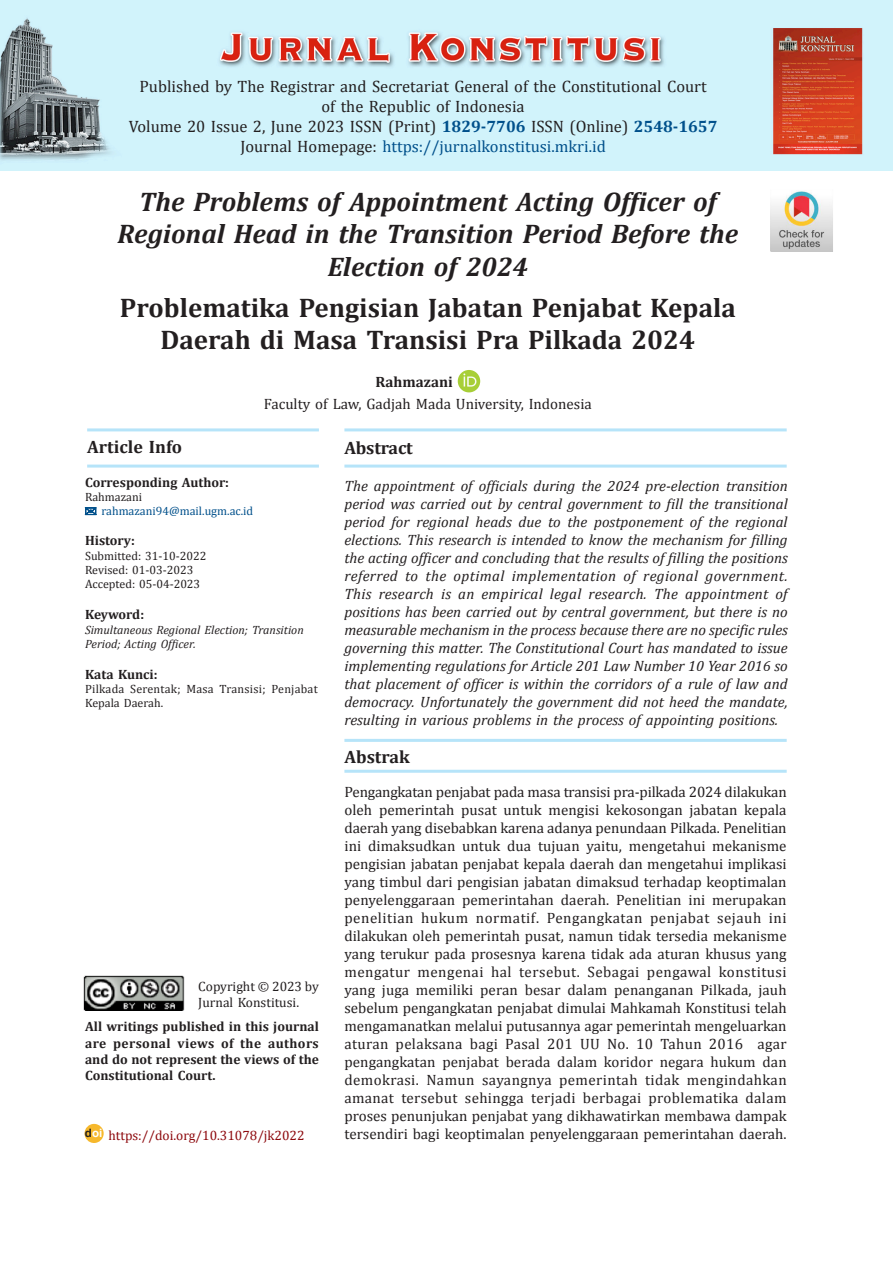
<style>
.page{position:relative;width:893px;height:1263px;background:#fff}
.page>*{position:absolute;margin:0;border:0;box-sizing:border-box;transform-origin:0 0}
.judul{font:italic 700 27px/32.4px "Cambria";color:#231f20;text-align:center}
.judul-2{font:700 27px/32.4px "Cambria";color:#231f20;text-align:center}
.t1{font:700 18px "Cambria";color:#231f20}
.body_teks_ok{font:16.5px "Cambria";color:#231f20}
.body_teks_ok-2{font:16.5px "Cambria";color:#00508b}
.abstrack{font:15px/18px "Cambria";color:#231f20;text-align:justify}
.abstrack-2{font:italic 15px/18px "Cambria";color:#231f20;text-align:justify}
.body_teks_ok-3{font:15px "Cambria";color:#231f20}
.body_teks_ok-4{font:700 15px "Cambria";color:#231f20}
.t2{font:700 13.5px/16.2px "Cambria";color:#231f20;text-align:justify}
.t3{font:13.5px/16.2px "Cambria";color:#231f20}
.body_teks_ok-5{font:13.5px "Cambria";color:#8d090d}
.t4{font:12px "Cambria";color:#231f20}
.t5{font:italic 12px/14.4px "Cambria";color:#231f20}
.t6{font:12px/14.4px "Cambria";letter-spacing:.02em;color:#231f20}
.t7{font:12px "Cambria";color:#00508b}
.body_teks_ok-6{font:700 11.55px "Arial";color:#fff}
.s1{font-weight:700;color:#00508b}
.s2{color:#231f20}
</style>
<div class="page">
<div style="left:85px;top:1124px;width:19px;height:19px;background:#f6b82c;border-radius:50%"></div>
<hr style="left:87px;top:428px;width:232px;height:3px;background:#b6e4f9">
<hr style="left:344px;top:428px;width:443px;height:3px;background:#b6e4f9">
<hr style="left:87px;top:465px;width:232px;height:3px;background:#b6e4f9">
<hr style="left:344px;top:465px;width:443px;height:3px;background:#b6e4f9">
<svg style="left:85px;top:507px;width:12px;height:8px"></svg>
<hr style="left:344px;top:770px;width:443px;height:3px;background:#b6e4f9">
<hr style="left:344px;top:739px;width:443px;height:3px;background:#b6e4f9">
<img style="left:83px;top:975px;width:102px;height:36px">
<img style="left:458px;top:370px;width:22px;height:22px;border-radius:11px">
<img style="left:770px;top:191px;width:63px;height:61px">
<img style="left:0;top:0;width:893px;height:171px">
<p class="body_teks_ok" style="left:140px;top:77px;width:568px">Published by The Registrar and Secretariat General of the Constitutional Court</p>
<p class="body_teks_ok" style="left:321px;top:97px;width:205px">of the Republic of Indonesia</p>
<p class="body_teks_ok" style="left:129px;top:116px;width:590px">Volume 20 Issue 2, June 2023 ISSN (Print) <span class="s1">1829-7706</span> ISSN (Online) <span class="s1">2548-1657</span></p>
<p class="body_teks_ok-2" style="left:240px;top:136px;width:367px"><span class="s2">Journal Homepage:</span> https://jurnalkonstitusi.mkri.id</p>
<p class="judul" style="left:118px;top:185px;width:622px">The Problems of Appointment Acting Officer of<br>Regional Head in the Transition Period Before the<br>Election of 2024</p>
<p class="judul-2" style="left:120px;top:290px;width:617px">Problematika Pengisian Jabatan Penjabat Kepala<br>Daerah di Masa Transisi Pra Pilkada 2024</p>
<p class="body_teks_ok-4" style="left:376px;top:372px;width:79px">Rahmazani</p>
<p class="body_teks_ok-3" style="left:264px;top:395px;width:330px">Faculty of Law, Gadjah Mada University, Indonesia</p>
<p class="t1" style="left:87px;top:436px;width:97px">Article Info</p>
<p class="t1" style="left:344px;top:437px;width:70px">Abstract</p>
<p class="t2" style="left:85px;top:474px;width:146px">Corresponding Author:</p>
<p class="t4" style="left:85px;top:490px;width:59px">Rahmazani</p>
<p class="t7" style="left:85px;top:503px;width:170px">✉ rahmazani94@mail.ugm.ac.id</p>
<p class="t2" style="left:85px;top:532px;width:51px">History:</p>
<p class="t4" style="left:85px;top:548px;width:123px">Submitted: 31-10-2022</p>
<p class="t4" style="left:85px;top:563px;width:110px">Revised: 01-03-2023</p>
<p class="t4" style="left:85px;top:577px;width:117px">Accepted: 05-04-2023</p>
<p class="t2" style="left:85px;top:606px;width:61px">Keyword:</p>
<p class="t5" style="left:85px;top:622px;width:220px">Simultaneous Regional Election; Transition<br>Period; Acting Officer.</p>
<p class="t2" style="left:85px;top:665px;width:74px">Kata Kunci:</p>
<p class="t6" style="left:85px;top:681px;width:234px">Pilkada Serentak; Masa Transisi; Penjabat<br>Kepala Daerah.</p>
<p class="t3" style="left:198px;top:978px;width:122px">Copyright © 2023 by<br>Jurnal Konstitusi.</p>
<p class="t2" style="left:85px;top:1018px;width:235px">All writings published in this journal are personal views of the authors and do not represent the views of the Constitutional Court.</p>
<p class="body_teks_ok-6" style="left:85px;top:1125px;width:19px"><span class="s2">d</span>oi</p>
<p class="body_teks_ok-5" style="left:108px;top:1127px;width:198px">https://doi.org/10.31078/jk2022</p>
<p class="abstrack-2" style="left:344px;top:477px;width:445px">The appointment of officials during the 2024 pre-election transition period was carried out by central government to fill the transitional period for regional heads due to the postponement of the regional elections. This research is intended to know the mechanism for filling the acting officer and concluding that the results of filling the positions referred to the optimal implementation of regional government.<br>This research is an empirical legal research. The appointment of positions has been carried out by central government, but there is no measurable mechanism in the process because there are no specific rules governing this matter. The Constitutional Court has mandated to issue implementing regulations for Article 201 Law Number 10 Year 2016 so that placement of officer is within the corridors of a rule of law and democracy. Unfortunately the government did not heed the mandate, resulting in various problems in the process of appointing positions.</p>
<p class="t1" style="left:344px;top:746px;width:67px">Abstrak</p>
<p class="abstrack" style="left:344px;top:783px;width:444px">Pengangkatan penjabat pada masa transisi pra-pilkada 2024 dilakukan oleh pemerintah pusat untuk mengisi kekosongan jabatan kepala daerah yang disebabkan karena adanya penundaan Pilkada. Penelitian ini dimaksudkan untuk dua tujuan yaitu, mengetahui mekanisme pengisian jabatan penjabat kepala daerah dan mengetahui implikasi yang timbul dari pengisian jabatan dimaksud terhadap keoptimalan penyelenggaraan pemerintahan daerah. Penelitian ini merupakan penelitian hukum normatif. Pengangkatan penjabat sejauh ini dilakukan oleh pemerintah pusat, namun tidak tersedia mekanisme yang terukur pada prosesnya karena tidak ada aturan khusus yang mengatur mengenai hal tersebut. Sebagai pengawal konstitusi yang juga memiliki peran besar dalam penanganan Pilkada, jauh sebelum pengangkatan penjabat dimulai Mahkamah Konstitusi telah mengamanatkan melalui putusannya agar pemerintah mengeluarkan aturan pelaksana bagi Pasal 201 UU No. 10 Tahun 2016 agar pengangkatan penjabat berada dalam koridor negara hukum dan demokrasi. Namun sayangnya pemerintah tidak mengindahkan amanat tersebut sehingga terjadi berbagai problematika dalam proses penunjukan penjabat yang dikhawatirkan membawa dampak tersendiri bagi keoptimalan penyelenggaraan pemerintahan daerah.</p>
</div>
